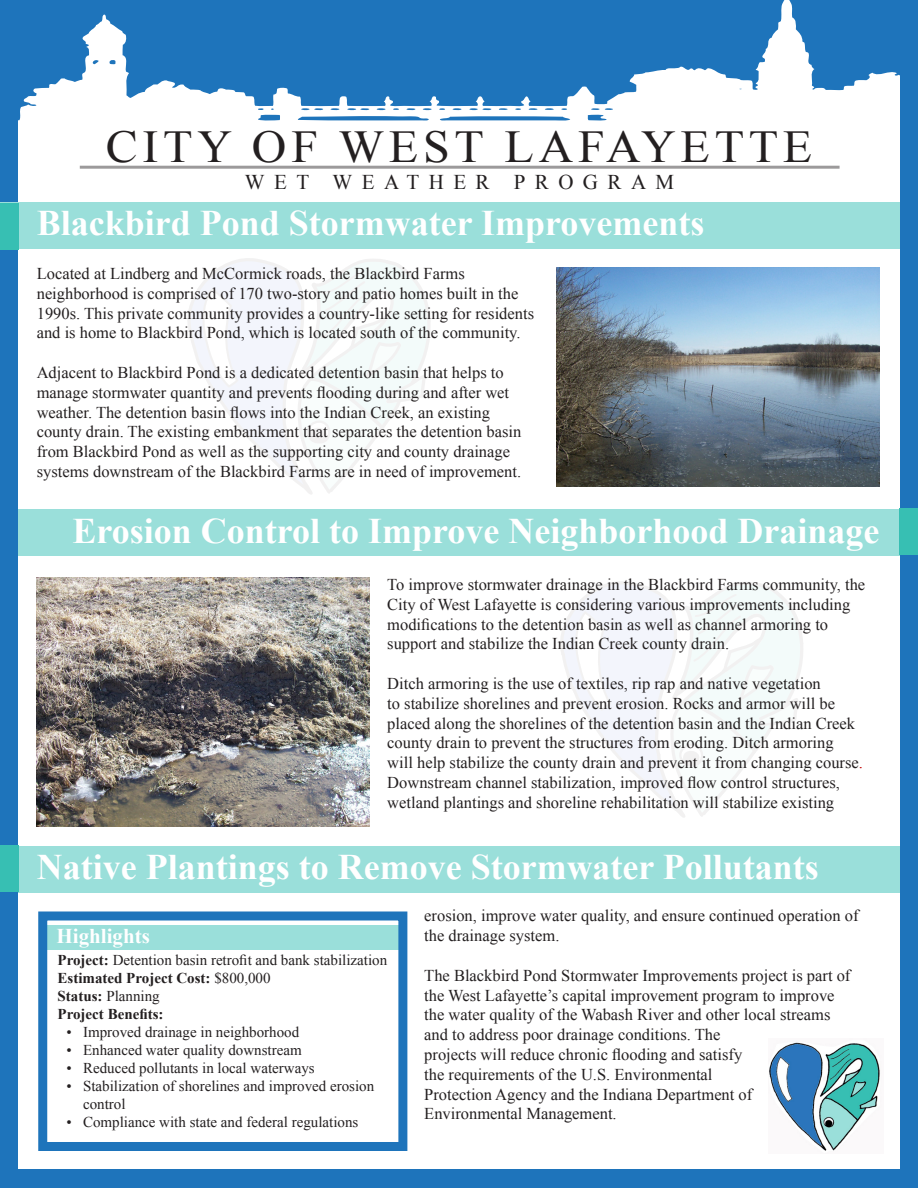
<style>
.page{position:relative;width:918px;height:1188px;background:#1e74bb}
.page>*{position:absolute;margin:0;border:0;box-sizing:border-box;transform-origin:0 0}
.t1{font:45.6px "Times New Roman";letter-spacing:.1em;color:#231f20;scale:1.05 1}
.t2{font:700 36px "Times New Roman";color:#fff}
.t3{font:21px "Times New Roman";letter-spacing:.45em;color:#231f20}
.t4{font:700 21px "Times New Roman";color:#fff}
.t5{font:16.5px/19.8px "Times New Roman";color:#231f20}
.t6{font:15px/18px "Times New Roman";color:#231f20}
.t7{font:700 15px "Times New Roman";color:#231f20}
.s1{color:#c00000}
.s2{font-weight:700}
.s3{font-weight:400}
</style>
<div class="page">
<svg style="left:782px;top:0;width:9px;height:4px"></svg>
<svg style="left:18px;top:4px;width:882px;height:124px"></svg>
<svg style="left:737px;top:88px;width:7px;height:2px"></svg>
<div style="left:18px;top:128px;width:882px;height:1041px;background:#fff"></div>
<div style="left:0;top:202px;width:900px;height:47px;background:#9adfda"></div>
<div style="left:19px;top:509px;width:881px;height:47px;background:#9adfda"></div>
<div style="left:18px;top:846px;width:882px;height:47px;background:#9adfda"></div>
<div style="left:0;top:845px;width:18px;height:47px;background:#37bfb3"></div>
<div style="left:900px;top:508px;width:18px;height:47px;background:#37bfb3"></div>
<div style="left:0;top:203px;width:18px;height:47px;background:#37bfb3"></div>
<img style="left:769px;top:1042px;width:111px;height:109px">
<svg style="left:188px;top:258px;width:242px;height:236px"></svg>
<svg style="left:560px;top:581px;width:243px;height:236px"></svg>
<hr style="left:80px;top:166px;width:760px;height:3px;background:#231f20">
<div style="left:46px;top:926px;width:354px;height:24px;background:#9adfda"></div>
<div style="left:38px;top:911px;width:369px;height:240px;border:9px solid #1e74bb"></div>
<img style="left:556px;top:268px;width:323px;height:219px">
<img style="left:37px;top:578px;width:332px;height:249px">
<p class="t1" style="left:106px;top:116px;width:674px">CITY OF WEST LAFAYETTE</p>
<p class="t3" style="left:245px;top:168px;width:431px">WET WEATHER PROGRAM</p>
<p class="t2" style="left:37px;top:198px;width:669px">Blackbird Pond Stormwater Improvements</p>
<p class="t5" style="left:37px;top:263px;width:499px">Located at Lindberg and McCormick roads, the Blackbird Farms neighborhood is comprised of 170 two-story and patio homes built in the 1990s. This private community provides a country-like setting for residents and is home to Blackbird Pond, which is located south of the community.</p>
<p class="t5" style="left:37px;top:362px;width:486px">Adjacent to Blackbird Pond is a dedicated detention basin that helps to manage stormwater quantity and prevents flooding during and after wet weather. The detention basin flows into the Indian Creek, an existing county drain. The existing embankment that separates the detention basin from Blackbird Pond as well as the supporting city and county drainage systems downstream of the Blackbird Farms are in need of improvement.</p>
<p class="t2" style="left:72px;top:506px;width:809px">Erosion Control to Improve Neighborhood Drainage</p>
<p class="t5" style="left:387px;top:574px;width:480px">To improve stormwater drainage in the Blackbird Farms community, the City of West Lafayette is considering various improvements including modifications to the detention basin as well as channel armoring to support and stabilize the Indian Creek county drain.</p>
<p class="t5" style="left:387px;top:673px;width:477px">Ditch armoring is the use of textiles, rip rap and native vegetation<br>to stabilize shorelines and prevent erosion. Rocks and armor will be placed along the shorelines of the detention basin and the Indian Creek county drain to prevent the structures from eroding. Ditch armoring will help stabilize the county drain and prevent it from changing course<span class="s1">.<br></span>Downstream channel stabilization, improved flow control structures, wetland plantings and shoreline rehabilitation will stabilize existing</p>
<p class="t2" style="left:37px;top:842px;width:784px">Native Plantings to Remove Stormwater Pollutants</p>
<p class="t4" style="left:57px;top:921px;width:95px">Highlights</p>
<p class="t6" style="left:58px;top:951px;width:331px"><span class="s2">Project:</span> Detention basin retrofit and bank stabilization</p>
<p class="t7" style="left:58px;top:968px;width:215px">Estimated Project Cost: <span class="s3">$800,000</span></p>
<p class="t6" style="left:58px;top:987px;width:104px"><span class="s2">Status:</span> Planning</p>
<p class="t7" style="left:58px;top:1004px;width:107px">Project Benefits:</p>
<p class="t6" style="left:67px;top:1023px;width:234px">• Improved drainage in neighborhood</p>
<p class="t6" style="left:67px;top:1041px;width:237px">• Enhanced water quality downstream</p>
<p class="t6" style="left:67px;top:1059px;width:250px">• Reduced pollutants in local waterways</p>
<p class="t6" style="left:83px;top:1077px;width:293px;text-indent:-16px">• Stabilization of shorelines and improved erosion control</p>
<p class="t6" style="left:67px;top:1113px;width:293px">• Compliance with state and federal regulations</p>
<p class="t5" style="left:424px;top:906px;width:436px">erosion, improve water quality, and ensure continued operation of the drainage system.</p>
<p class="t5" style="left:424px;top:965px;width:428px">The Blackbird Pond Stormwater Improvements project is part of the West Lafayette’s capital improvement program to improve the water quality of the Wabash River and other local streams and to address poor drainage conditions. The<br>projects will reduce chronic flooding and satisfy<br>the requirements of the U.S. Environmental<br>Protection Agency and the Indiana Department of Environmental Management.</p>
</div>
